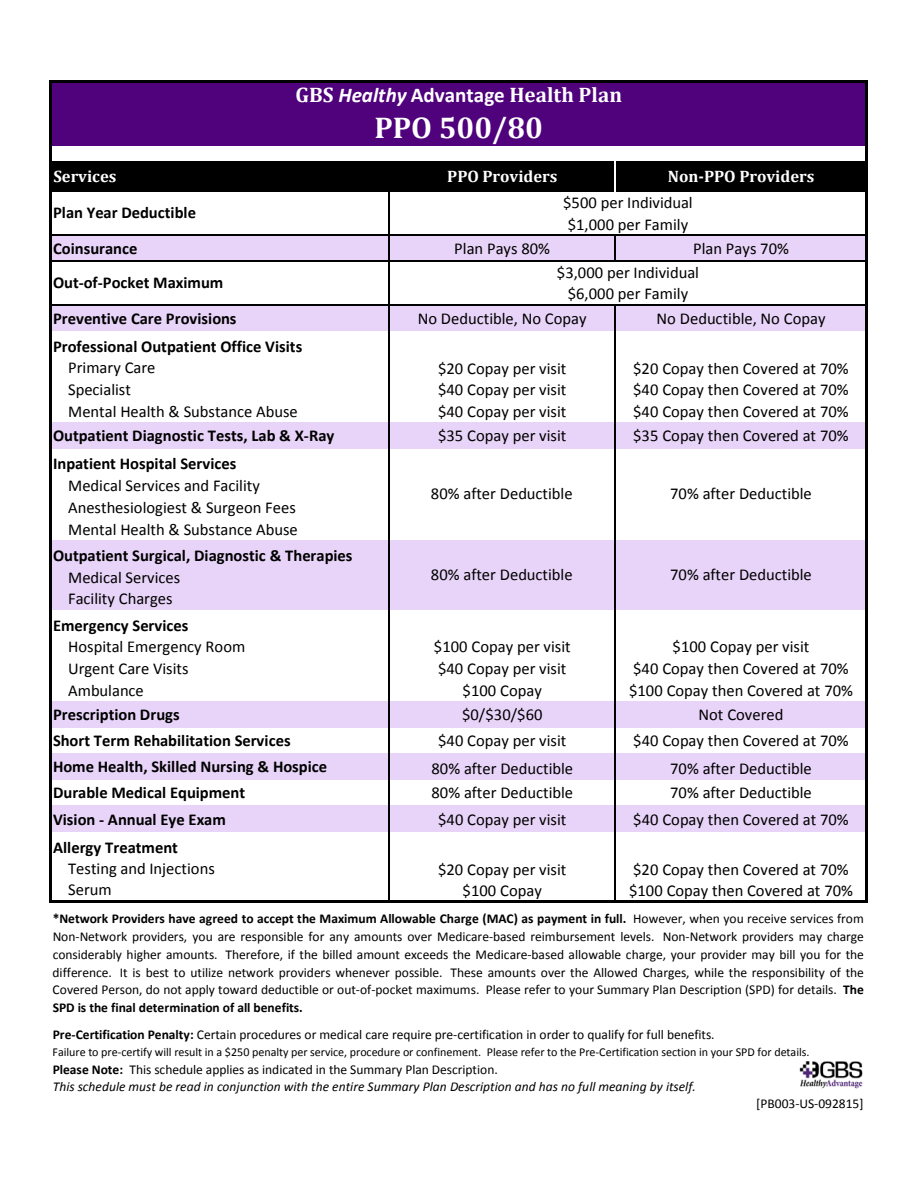
<style>
.page{position:relative;width:918px;height:1189px;background:#fff}
.page>*{position:absolute;margin:0;border:0;box-sizing:border-box;transform-origin:0 0}
.t1{font:700 30px "Cambria";color:#fff}
.t2{font:700 21px "Cambria";color:#fff}
.t3{font:16.5px "Calibri";color:#000}
.t4{font:700 16.5px "Calibri";color:#000}
.t5{font:700 16.5px "Cambria";letter-spacing:-.005em;color:#fff}
.t6{font:13.5px/17.9px "Calibri";color:#000;text-align:justify}
.t7{font:italic 13.5px "Calibri";color:#000}
.t8{font:12px "Calibri";letter-spacing:-.005em;color:#000}
.s1{font-family:"Calibri";font-style:italic}
.s2{font-family:"Calibri"}
.s3{font-weight:700}
</style>
<div class="page">
<div style="left:51px;top:82px;width:815px;height:64px;background:#4f027c"></div>
<div style="left:51px;top:161px;width:815px;height:31px;background:#000"></div>
<div style="left:51px;top:235px;width:815px;height:26px;background:#e8d4f8"></div>
<div style="left:51px;top:305px;width:815px;height:26px;background:#e8d4f8"></div>
<div style="left:51px;top:422px;width:815px;height:26px;background:#e8d4f8"></div>
<div style="left:51px;top:540px;width:815px;height:69px;background:#e8d4f8"></div>
<div style="left:51px;top:701px;width:815px;height:26px;background:#e8d4f8"></div>
<div style="left:51px;top:753px;width:815px;height:26px;background:#e8d4f8"></div>
<div style="left:51px;top:805px;width:815px;height:26px;background:#e8d4f8"></div>
<hr style="left:614px;top:161px;width:1px;height:31px;background:#fff">
<svg style="left:614px;top:236px;width:1px;height:24px"></svg>
<hr style="left:49px;top:80px;width:3px;height:822px;background:#000">
<hr style="left:865px;top:83px;width:3px;height:819px;background:#000">
<hr style="left:388px;top:161px;width:1px;height:738px;background:#000">
<hr style="left:614px;top:305px;width:1px;height:594px;background:#000">
<hr style="left:52px;top:80px;width:816px;height:3px;background:#000">
<hr style="left:52px;top:234px;width:813px;height:2px;background:#000">
<hr style="left:52px;top:260px;width:813px;height:2px;background:#000">
<hr style="left:52px;top:304px;width:813px;height:1px;background:#000">
<hr style="left:52px;top:899px;width:816px;height:3px;background:#000">
<img style="left:799px;top:1061px;width:64px;height:28px">
<p class="t2" style="left:296px;top:80px;width:328px">GBS <span class="s1">Healthy</span> <span class="s2">Advantage</span> Health Plan</p>
<p class="t1" style="left:375px;top:106px;width:170px">PPO 500/80</p>
<p class="t5" style="left:53px;top:165px;width:65px">Services</p>
<p class="t5" style="left:447px;top:165px;width:112px">PPO Providers</p>
<p class="t5" style="left:668px;top:165px;width:148px">Non-PPO Providers</p>
<p class="t4" style="left:53px;top:202px;width:144px">Plan Year Deductible</p>
<p class="t3" style="left:563px;top:192px;width:131px">$500 per Individual</p>
<p class="t3" style="left:568px;top:214px;width:122px">$1,000 per Family</p>
<p class="t4" style="left:53px;top:238px;width:86px">Coinsurance</p>
<p class="t3" style="left:454px;top:238px;width:97px">Plan Pays 80%</p>
<p class="t3" style="left:693px;top:238px;width:97px">Plan Pays 70%</p>
<p class="t4" style="left:53px;top:272px;width:172px">Out-of-Pocket Maximum</p>
<p class="t3" style="left:557px;top:261px;width:144px">$3,000 per Individual</p>
<p class="t3" style="left:568px;top:283px;width:122px">$6,000 per Family</p>
<p class="t4" style="left:53px;top:307px;width:185px">Preventive Care Provisions</p>
<p class="t3" style="left:418px;top:307px;width:170px">No Deductible, No Copay</p>
<p class="t3" style="left:657px;top:307px;width:170px">No Deductible, No Copay</p>
<p class="t4" style="left:53px;top:335px;width:251px">Professional Outpatient Office Visits</p>
<p class="t3" style="left:68px;top:357px;width:89px">Primary Care</p>
<p class="t3" style="left:438px;top:357px;width:130px">$20 Copay per visit</p>
<p class="t3" style="left:633px;top:357px;width:217px">$20 Copay then Covered at 70%</p>
<p class="t3" style="left:68px;top:379px;width:64px">Specialist</p>
<p class="t3" style="left:438px;top:379px;width:130px">$40 Copay per visit</p>
<p class="t3" style="left:633px;top:379px;width:217px">$40 Copay then Covered at 70%</p>
<p class="t3" style="left:68px;top:401px;width:231px">Mental Health &amp; Substance Abuse</p>
<p class="t3" style="left:438px;top:401px;width:130px">$40 Copay per visit</p>
<p class="t3" style="left:633px;top:401px;width:217px">$40 Copay then Covered at 70%</p>
<p class="t4" style="left:53px;top:425px;width:283px">Outpatient Diagnostic Tests, Lab &amp; X-Ray</p>
<p class="t3" style="left:438px;top:425px;width:130px">$35 Copay per visit</p>
<p class="t3" style="left:633px;top:425px;width:217px">$35 Copay then Covered at 70%</p>
<p class="t4" style="left:53px;top:453px;width:185px">Inpatient Hospital Services</p>
<p class="t3" style="left:68px;top:475px;width:193px">Medical Services and Facility</p>
<p class="t3" style="left:68px;top:497px;width:229px">Anesthesiologiest &amp; Surgeon Fees</p>
<p class="t3" style="left:68px;top:518px;width:231px">Mental Health &amp; Substance Abuse</p>
<p class="t4" style="left:53px;top:544px;width:301px">Outpatient Surgical, Diagnostic &amp; Therapies</p>
<p class="t3" style="left:68px;top:566px;width:114px">Medical Services</p>
<p class="t3" style="left:68px;top:588px;width:106px">Facility Charges</p>
<p class="t4" style="left:53px;top:614px;width:137px">Emergency Services</p>
<p class="t3" style="left:68px;top:636px;width:179px">Hospital Emergency Room</p>
<p class="t3" style="left:434px;top:636px;width:138px">$100 Copay per visit</p>
<p class="t3" style="left:673px;top:636px;width:138px">$100 Copay per visit</p>
<p class="t3" style="left:68px;top:658px;width:122px">Urgent Care Visits</p>
<p class="t3" style="left:438px;top:658px;width:130px">$40 Copay per visit</p>
<p class="t3" style="left:633px;top:658px;width:217px">$40 Copay then Covered at 70%</p>
<p class="t3" style="left:68px;top:679px;width:77px">Ambulance</p>
<p class="t3" style="left:463px;top:680px;width:81px">$100 Copay</p>
<p class="t3" style="left:629px;top:680px;width:226px">$100 Copay then Covered at 70%</p>
<p class="t4" style="left:53px;top:703px;width:128px">Prescription Drugs</p>
<p class="t3" style="left:462px;top:704px;width:82px">$0/$30/$60</p>
<p class="t3" style="left:699px;top:704px;width:87px">Not Covered</p>
<p class="t4" style="left:53px;top:730px;width:239px">Short Term Rehabilitation Services</p>
<p class="t3" style="left:438px;top:730px;width:130px">$40 Copay per visit</p>
<p class="t3" style="left:633px;top:730px;width:217px">$40 Copay then Covered at 70%</p>
<p class="t4" style="left:53px;top:756px;width:276px">Home Health, Skilled Nursing &amp; Hospice</p>
<p class="t3" style="left:431px;top:758px;width:143px">80% after Deductible</p>
<p class="t3" style="left:670px;top:758px;width:143px">70% after Deductible</p>
<p class="t4" style="left:53px;top:782px;width:194px">Durable Medical Equipment</p>
<p class="t3" style="left:431px;top:782px;width:143px">80% after Deductible</p>
<p class="t3" style="left:670px;top:782px;width:143px">70% after Deductible</p>
<p class="t4" style="left:53px;top:808px;width:174px">Vision - Annual Eye Exam</p>
<p class="t3" style="left:438px;top:808px;width:130px">$40 Copay per visit</p>
<p class="t3" style="left:633px;top:808px;width:217px">$40 Copay then Covered at 70%</p>
<p class="t4" style="left:53px;top:836px;width:126px">Allergy Treatment</p>
<p class="t3" style="left:68px;top:858px;width:148px">Testing and Injections</p>
<p class="t3" style="left:438px;top:858px;width:130px">$20 Copay per visit</p>
<p class="t3" style="left:633px;top:858px;width:217px">$20 Copay then Covered at 70%</p>
<p class="t3" style="left:68px;top:878px;width:45px">Serum</p>
<p class="t3" style="left:463px;top:880px;width:81px">$100 Copay</p>
<p class="t3" style="left:629px;top:880px;width:226px">$100 Copay then Covered at 70%</p>
<p class="t3" style="left:431px;top:483px;width:143px">80% after Deductible</p>
<p class="t3" style="left:670px;top:483px;width:143px">70% after Deductible</p>
<p class="t3" style="left:431px;top:564px;width:143px">80% after Deductible</p>
<p class="t3" style="left:670px;top:564px;width:143px">70% after Deductible</p>
<p class="t6" style="left:53px;top:909px;width:813px"><span class="s3">*Network Providers have agreed to accept the Maximum Allowable Charge (MAC) as payment in full.</span> However, when you receive services from Non-Network providers, you are responsible for any amounts over Medicare-based reimbursement levels. Non-Network providers may charge considerably higher amounts. Therefore, if the billed amount exceeds the Medicare-based allowable charge, your provider may bill you for the difference. It is best to utilize network providers whenever possible. These amounts over the Allowed Charges, while the responsibility of the Covered Person, do not apply toward deductible or out-of-pocket maximums. Please refer to your Summary Plan Description (SPD) for details. <span class="s3">The SPD is the final determination of all benefits.</span></p>
<p class="t6" style="left:53px;top:1025px;width:663px"><span class="s3">Pre-Certification Penalty:</span> Certain procedures or medical care require pre-certification in order to qualify for full benefits.</p>
<p class="t8" style="left:53px;top:1044px;width:758px">Failure to pre-certify will result in a $250 penalty per service, procedure or confinement. Please refer to the Pre-Certification section in your SPD for details.</p>
<p class="t6" style="left:53px;top:1059px;width:447px"><span class="s3">Please Note:</span> This schedule applies as indicated in the Summary Plan Description.</p>
<p class="t7" style="left:53px;top:1076px;width:645px">This schedule must be read in conjunction with the entire Summary Plan Description and has no full meaning by itself.</p>
<p class="t6" style="left:756px;top:1094px;width:109px">[PB003-US-092815]</p>
</div>
